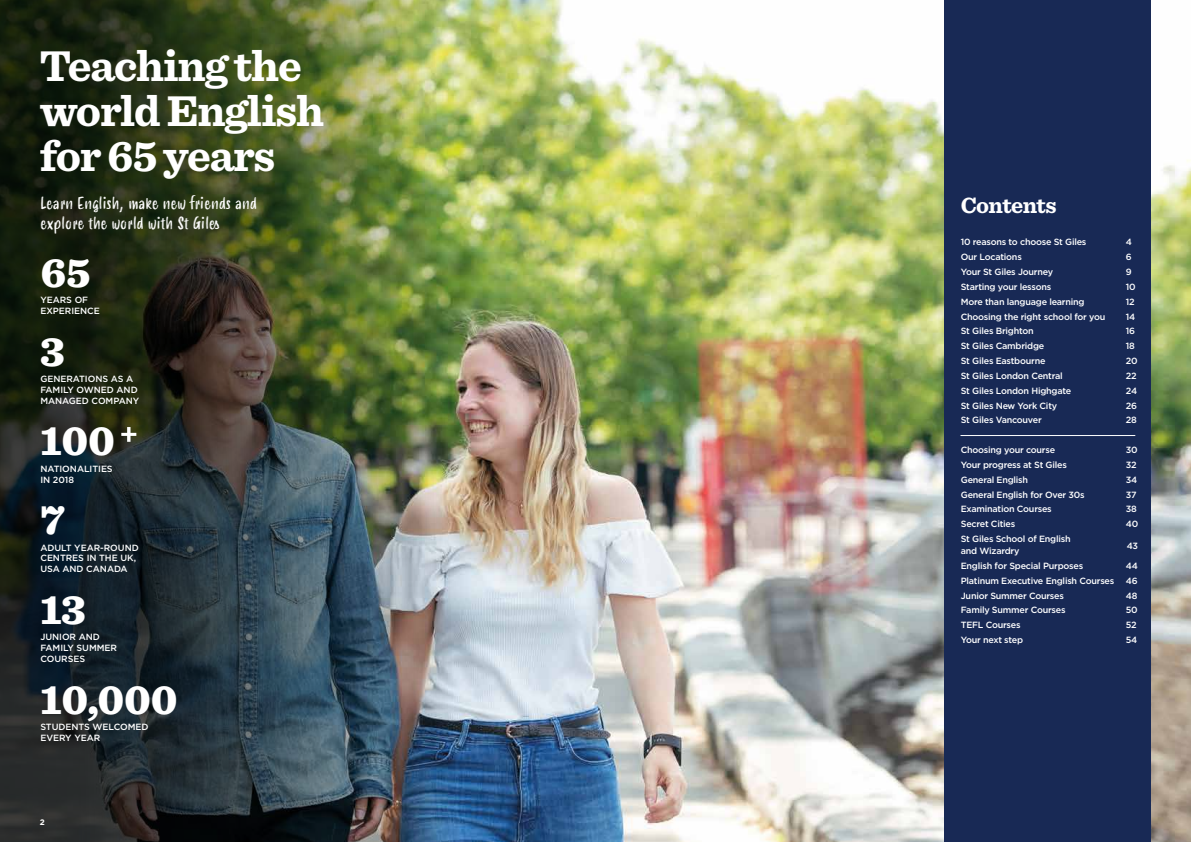
<style>
.page{position:relative;width:1191px;height:842px;background:#fff}
.page>*{position:absolute;margin:0;border:0;box-sizing:border-box;transform-origin:0 0}
.t1{font:700 45px/45px "Sentinel";letter-spacing:-.025em;color:#fff}
.t2{font:900 43px "Sentinel";letter-spacing:-.005em;color:#fff}
.t3{font:700 23px "Sentinel";letter-spacing:-.025em;color:#fff}
.t4{font:16.4px/19.7px "Smoothy";letter-spacing:.01em;color:#fff}
.t5{font:500 9px/12px "Gotham";letter-spacing:-.025em;color:#fff}
.t6{font:500 9px/10.8px "Gotham";letter-spacing:-.005em;color:#fff}
.t7{font:700 8px "Gotham";color:#fff}
</style>
<div class="page">
<img style="left:595px;top:38px;width:596px;height:804px">
<img style="left:0;top:0;width:595px;height:842px">
<div style="left:944px;top:0;width:207px;height:842px;background:#182955"></div>
<hr style="left:960px;top:435px;width:175px;height:1px;background:#fff">
<svg style="left:121px;top:427px;width:15px;height:15px"></svg>
<h1 class="t1" style="left:40px;top:42px;width:286px">Teaching the world English for 65 years</h1>
<h3 class="t4" style="left:40px;top:194px;width:218px">Learn English, make new friends and explore the world with St Giles</h3>
<h2 class="t2" style="left:40px;top:238px;width:52px">65</h2>
<p class="t6" style="left:40px;top:294px;width:61px">YEARS OF<br>EXPERIENCE</p>
<h2 class="t2" style="left:40px;top:317px;width:26px">3</h2>
<p class="t6" style="left:40px;top:373px;width:100px">GENERATIONS AS A<br>FAMILY OWNED AND<br>MANAGED COMPANY</p>
<h2 class="t2" style="left:40px;top:406px;width:76px">100</h2>
<p class="t6" style="left:40px;top:463px;width:74px">NATIONALITIES<br>IN 2018</p>
<h2 class="t2" style="left:40px;top:485px;width:26px">7</h2>
<p class="t6" style="left:40px;top:542px;width:100px">ADULT YEAR-ROUND<br>CENTRES IN THE UK,<br>USA AND CANADA</p>
<h2 class="t2" style="left:40px;top:575px;width:47px">13</h2>
<p class="t6" style="left:40px;top:632px;width:78px">JUNIOR AND<br>FAMILY SUMMER<br>COURSES</p>
<h2 class="t2" style="left:40px;top:665px;width:139px">10,000</h2>
<p class="t6" style="left:40px;top:721px;width:110px">STUDENTS WELCOMED<br>EVERY YEAR</p>
<p class="t7" style="left:40px;top:817px;width:6px">2</p>
<h3 class="t3" style="left:960px;top:188px;width:97px">Contents</h3>
<p class="t5" style="left:960px;top:236px;width:127px">10 reasons to choose St Giles</p>
<p class="t5" style="left:1125px;top:236px;width:8px">4</p>
<p class="t5" style="left:960px;top:251px;width:62px">Our Locations</p>
<p class="t5" style="left:1125px;top:251px;width:7px">6</p>
<p class="t5" style="left:960px;top:266px;width:94px">Your St Giles Journey</p>
<p class="t5" style="left:1125px;top:266px;width:7px">9</p>
<p class="t5" style="left:960px;top:281px;width:92px">Starting your lessons</p>
<p class="t5" style="left:1125px;top:281px;width:11px">10</p>
<p class="t5" style="left:960px;top:295px;width:125px">More than language learning</p>
<p class="t5" style="left:1125px;top:295px;width:10px">12</p>
<p class="t5" style="left:960px;top:310px;width:146px">Choosing the right school for you</p>
<p class="t5" style="left:1125px;top:310px;width:11px">14</p>
<p class="t5" style="left:960px;top:325px;width:74px">St Giles Brighton</p>
<p class="t5" style="left:1125px;top:325px;width:11px">16</p>
<p class="t5" style="left:960px;top:340px;width:85px">St Giles Cambridge</p>
<p class="t5" style="left:1125px;top:340px;width:11px">18</p>
<p class="t5" style="left:960px;top:355px;width:86px">St Giles Eastbourne</p>
<p class="t5" style="left:1125px;top:355px;width:13px">20</p>
<p class="t5" style="left:960px;top:370px;width:103px">St Giles London Central</p>
<p class="t5" style="left:1125px;top:370px;width:12px">22</p>
<p class="t5" style="left:960px;top:384px;width:112px">St Giles London Highgate</p>
<p class="t5" style="left:1125px;top:384px;width:13px">24</p>
<p class="t5" style="left:960px;top:399px;width:98px">St Giles New York City</p>
<p class="t5" style="left:1125px;top:399px;width:13px">26</p>
<p class="t5" style="left:960px;top:414px;width:82px">St Giles Vancouver</p>
<p class="t5" style="left:1125px;top:414px;width:12px">28</p>
<p class="t5" style="left:960px;top:444px;width:96px">Choosing your course</p>
<p class="t5" style="left:1125px;top:444px;width:13px">30</p>
<p class="t5" style="left:960px;top:459px;width:108px">Your progress at St Giles</p>
<p class="t5" style="left:1125px;top:459px;width:12px">32</p>
<p class="t5" style="left:960px;top:473px;width:69px">General English</p>
<p class="t5" style="left:1125px;top:473px;width:13px">34</p>
<p class="t5" style="left:960px;top:488px;width:125px">General English for Over 30s</p>
<p class="t5" style="left:1125px;top:488px;width:12px">37</p>
<p class="t5" style="left:960px;top:503px;width:92px">Examination Courses</p>
<p class="t5" style="left:1125px;top:503px;width:13px">38</p>
<p class="t5" style="left:960px;top:518px;width:56px">Secret Cities</p>
<p class="t5" style="left:1125px;top:518px;width:14px">40</p>
<p class="t5" style="left:960px;top:533px;width:111px">St Giles School of English and Wizardry</p>
<p class="t5" style="left:960px;top:560px;width:124px">English for Special Purposes</p>
<p class="t5" style="left:1125px;top:560px;width:14px">44</p>
<p class="t5" style="left:960px;top:574px;width:155px">Platinum Executive English Courses</p>
<p class="t5" style="left:1125px;top:574px;width:13px">46</p>
<p class="t5" style="left:960px;top:589px;width:105px">Junior Summer Courses</p>
<p class="t5" style="left:1125px;top:589px;width:13px">48</p>
<p class="t5" style="left:960px;top:604px;width:106px">Family Summer Courses</p>
<p class="t5" style="left:1125px;top:604px;width:13px">50</p>
<p class="t5" style="left:960px;top:619px;width:61px">TEFL Courses</p>
<p class="t5" style="left:1125px;top:619px;width:12px">52</p>
<p class="t5" style="left:960px;top:634px;width:64px">Your next step</p>
<p class="t5" style="left:1125px;top:634px;width:13px">54</p>
<p class="t5" style="left:1126px;top:539px;width:13px">43</p>
</div>
